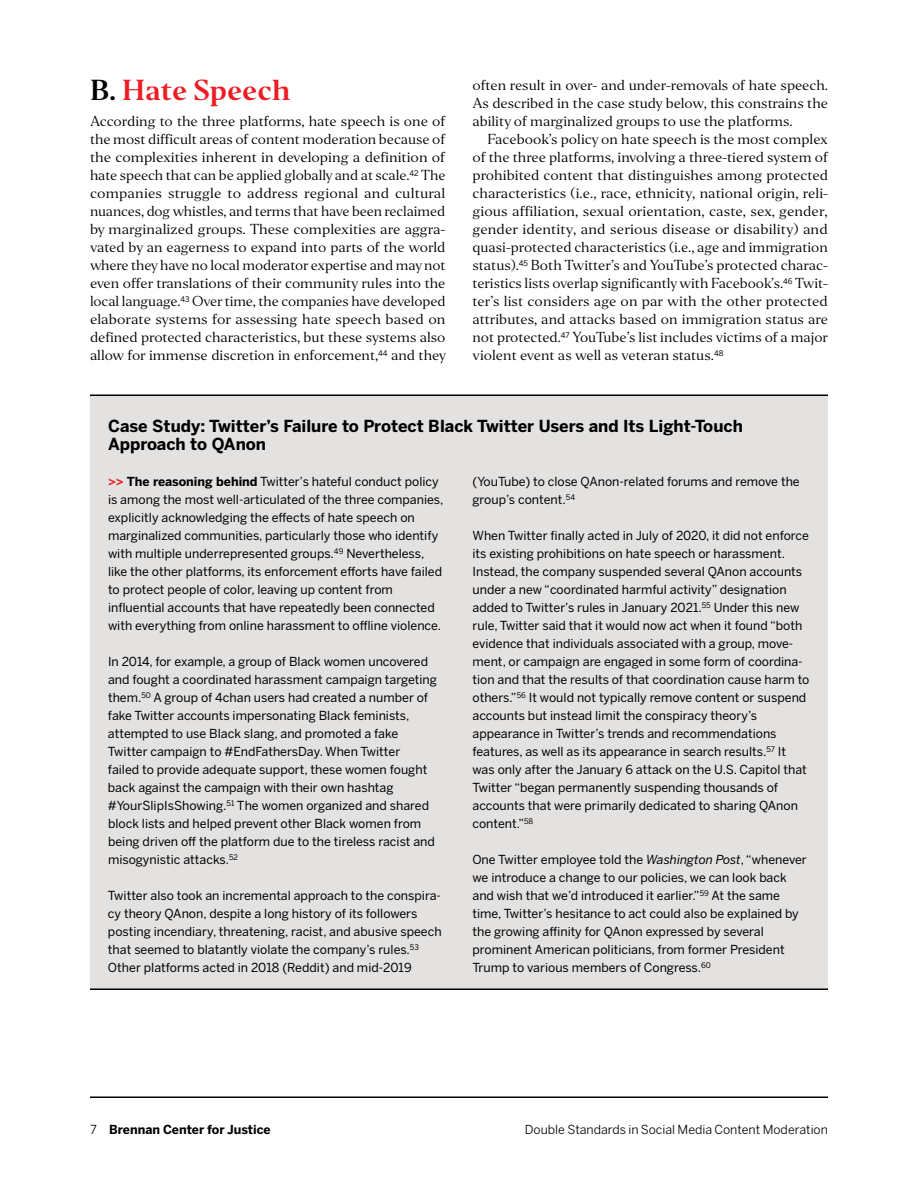
<style>
.page{position:relative;width:918px;height:1188px;background:#fff}
.page>*{position:absolute;margin:0;border:0;box-sizing:border-box;transform-origin:0 0}
.t1{font:700 27px "Editor";color:#ed1d24}
.t2{font:700 16.5px/18px "Benton Sans";color:#000}
.t3{font:13.5px/18px "Editor";letter-spacing:-.005em;color:#000;text-align:justify}
.t4{font:12.3px/18px "Benton Sans";color:#000}
.t5{font:12.3px "Benton Sans";color:#000}
.t6{font:700 12.3px "Benton Sans";color:#000}
.s1{color:#000}
.s2{font-weight:700;color:#ed1d24}
.s3{font-weight:700}
.s4{font-style:italic}
.s5{font-weight:400}
</style>
<div class="page">
<hr style="left:90px;top:1096px;width:738px;height:2px;background:#000">
<div style="left:90px;top:396px;width:738px;height:594px;background:#e3e2e1"></div>
<hr style="left:90px;top:394px;width:738px;height:2px;background:#000">
<hr style="left:90px;top:988px;width:738px;height:2px;background:#000">
<h1 class="t1" style="left:90px;top:72px;width:202px"><span class="s1">B.</span> Hate Speech</h1>
<p class="t3" style="left:90px;top:112px;width:358px">According to the three platforms, hate speech is one of the most difficult areas of content moderation because of the complexities inherent in developing a definition of hate speech that can be applied globally and at scale.<sup>42</sup> The companies struggle to address regional and cultural nuances, dog whistles, and terms that have been reclaimed by marginalized groups. These complexities are aggra&shy;vated by an eagerness to expand into parts of the world where they have no local moderator expertise and may not even offer translations of their community rules into the local language.<sup>43</sup> Over time, the companies have developed elaborate systems for assessing hate speech based on defined protected characteristics, but these systems also allow for immense discretion in enforcement,<sup>44</sup> and they</p>
<p class="t3" style="left:472px;top:76px;width:357px">often result in over- and under-removals of hate speech.<br>As described in the case study below, this constrains the ability of marginalized groups to use the platforms.</p>
<p class="t3" style="left:472px;top:130px;width:357px;text-indent:15px">Facebook’s policy on hate speech is the most complex of the three platforms, involving a three-tiered system of prohibited content that distinguishes among protected characteristics (i.e., race, ethnicity, national origin, reli&shy;gious affiliation, sexual orientation, caste, sex, gender, gender identity, and serious disease or disability) and quasi-protected characteristics (i.e., age and immigration status).<sup>45</sup> Both Twitter’s and YouTube’s protected charac&shy;teristics lists overlap significantly with Facebook’s.<sup>46</sup> Twit&shy;ter’s list considers age on par with the other protected attributes, and attacks based on immigration status are not protected.<sup>47</sup> YouTube’s list includes victims of a major violent event as well as veteran status.<sup>48</sup></p>
<h2 class="t2" style="left:108px;top:417px;width:636px">Case Study: Twitter’s Failure to Protect Black Twitter Users and Its Light-Touch<br>Approach to QAnon</h2>
<p class="t4" style="left:108px;top:473px;width:337px"><span class="s2">&gt;&gt;</span> <span class="s3">The reasoning behind</span> Twitter’s hateful conduct policy is among the most well-articulated of the three companies, explicitly acknowledging the effects of hate speech on marginalized communities, particularly those who identify with multiple underrepresented groups.<sup>49</sup> Nevertheless, like the other platforms, its enforcement efforts have failed to protect people of color, leaving up content from influential accounts that have repeatedly been connected with everything from online harassment to offline violence.</p>
<p class="t4" style="left:108px;top:653px;width:330px">In 2014, for example, a group of Black women uncovered and fought a coordinated harassment campaign targeting them.<sup>50</sup> A group of 4chan users had created a number of fake Twitter accounts impersonating Black feminists, attempted to use Black slang, and promoted a fake Twitter campaign to #EndFathersDay. When Twitter<br>failed to provide adequate support, these women fought back against the campaign with their own hashtag #YourSlipIsShowing.<sup>51</sup> The women organized and shared block lists and helped prevent other Black women from being driven off the platform due to the tireless racist and misogynistic attacks.<sup>52</sup></p>
<p class="t4" style="left:108px;top:887px;width:335px">Twitter also took an incremental approach to the conspira&shy;cy theory QAnon, despite a long history of its followers posting incendiary, threatening, racist, and abusive speech that seemed to blatantly violate the company’s rules.<sup>53<br></sup>Other platforms acted in 2018 (Reddit) and mid-2019</p>
<p class="t4" style="left:473px;top:473px;width:329px">(YouTube) to close QAnon-related forums and remove the group’s content.<sup>54</sup></p>
<p class="t4" style="left:472px;top:527px;width:338px">When Twitter finally acted in July of 2020, it did not enforce its existing prohibitions on hate speech or harassment.<br>Instead, the company suspended several QAnon accounts under a new “coordinated harmful activity” designation added to Twitter’s rules in January 2021.<sup>55</sup> Under this new rule, Twitter said that it would now act when it found “both evidence that individuals associated with a group, move&shy;ment, or campaign are engaged in some form of coordina&shy;tion and that the results of that coordination cause harm to others.”<sup>56</sup> It would not typically remove content or suspend accounts but instead limit the conspiracy theory’s appearance in Twitter’s trends and recommendations features, as well as its appearance in search results.<sup>57</sup> It was only after the January 6 attack on the U.S. Capitol that Twitter “began permanently suspending thousands of accounts that were primarily dedicated to sharing QAnon content.”<sup>58</sup></p>
<p class="t4" style="left:472px;top:851px;width:336px">One Twitter employee told the <span class="s4">Washington Post</span>, “whenever we introduce a change to our policies, we can look back and wish that we’d introduced it earlier.”<sup>59</sup> At the same time, Twitter’s hesitance to act could also be explained by the growing affinity for QAnon expressed by several prominent American politicians, from former President Trump to various members of Congress.<sup>60</sup></p>
<p class="t6" style="left:90px;top:1122px;width:182px"><span class="s5">7</span> Brennan Center for Justice</p>
<p class="t5" style="left:525px;top:1122px;width:305px">Double Standards in Social Media Content Moderation</p>
</div>
